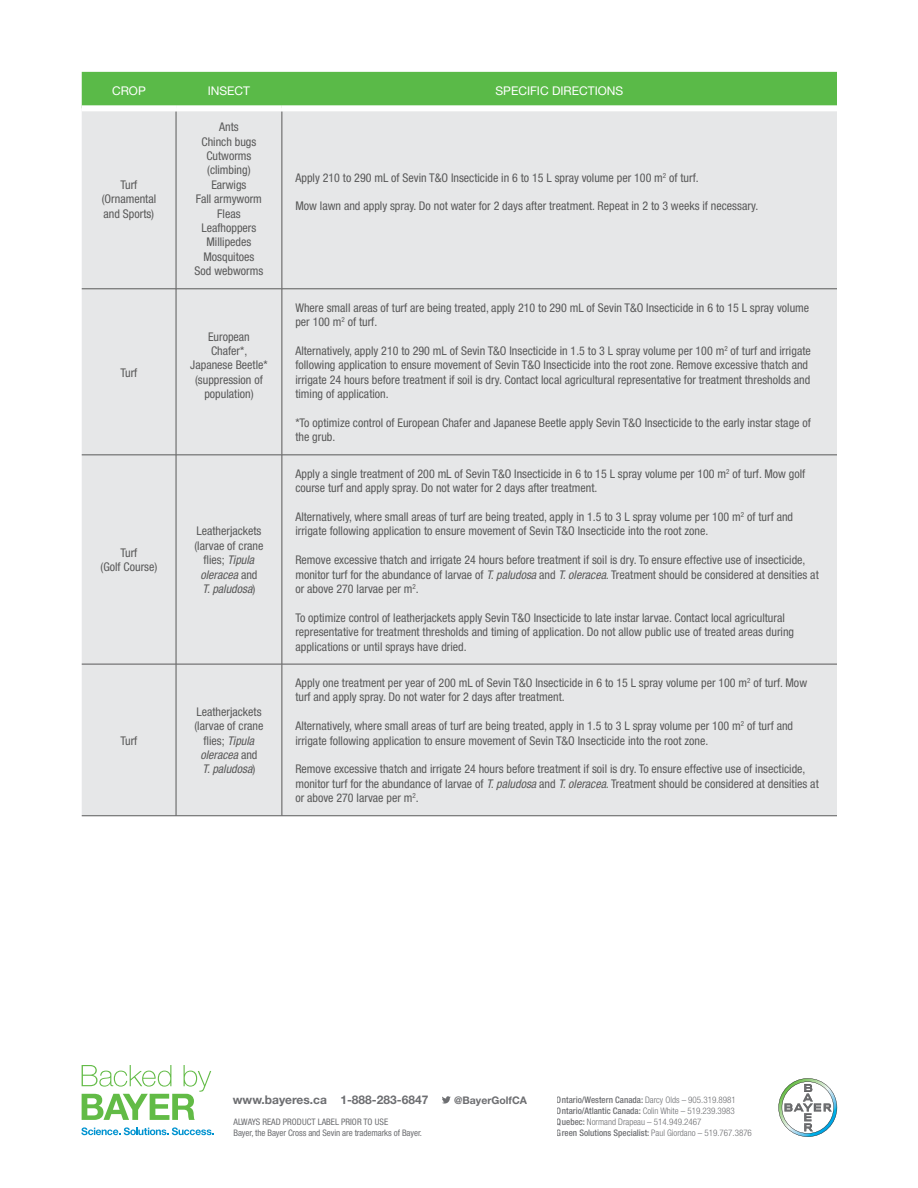
<style>
.page{position:relative;width:918px;height:1188px;background:#fff}
.page>*{position:absolute;margin:0;border:0;box-sizing:border-box;transform-origin:0 0}
.t1{font:condensed 12px/14.4px "Helvetica Neue";color:#595959}
.t2{font:12px "Helvetica Neue";color:#fff}
.t3{font:700 12px "Helvetica Neue";color:#6d6e71}
.t4{font:700 10.5px "Helvetica Neue";color:#6d6e71}
.t5{font:300 condensed 9px/10.8px "Helvetica Neue";color:#6d6e71}
.t6{font:condensed 9px/10.8px "Helvetica Neue";letter-spacing:-.01em;color:#6d6e71}
.s1{font-style:italic}
.s2{font-weight:500}
</style>
<div class="page">
<svg style="left:778px;top:1078px;width:59px;height:59px"></svg>
<div style="left:82px;top:72px;width:755px;height:33px;background:#5aba48"></div>
<div style="left:82px;top:111px;width:755px;height:705px;background:#e6e7e8"></div>
<hr style="left:176px;top:111px;width:1px;height:178px;background:#595959">
<hr style="left:282px;top:111px;width:1px;height:178px;background:#595959">
<hr style="left:82px;top:289px;width:94px;height:1px;background:#595959">
<hr style="left:176px;top:289px;width:106px;height:1px;background:#595959">
<hr style="left:176px;top:289px;width:1px;height:166px;background:#595959">
<hr style="left:282px;top:289px;width:555px;height:1px;background:#595959">
<hr style="left:282px;top:289px;width:1px;height:166px;background:#595959">
<hr style="left:82px;top:455px;width:94px;height:1px;background:#595959">
<hr style="left:176px;top:455px;width:106px;height:1px;background:#595959">
<hr style="left:176px;top:455px;width:1px;height:209px;background:#595959">
<hr style="left:282px;top:455px;width:555px;height:1px;background:#595959">
<hr style="left:282px;top:455px;width:1px;height:209px;background:#595959">
<hr style="left:82px;top:664px;width:94px;height:1px;background:#595959">
<hr style="left:176px;top:664px;width:106px;height:1px;background:#595959">
<hr style="left:176px;top:664px;width:1px;height:152px;background:#595959">
<hr style="left:282px;top:664px;width:555px;height:1px;background:#595959">
<hr style="left:282px;top:664px;width:1px;height:152px;background:#595959">
<hr style="left:82px;top:816px;width:94px;height:1px;background:#595959">
<hr style="left:176px;top:816px;width:106px;height:1px;background:#595959">
<hr style="left:282px;top:816px;width:555px;height:1px;background:#595959">
<svg style="left:82px;top:1065px;width:129px;height:55px"></svg>
<svg style="left:81px;top:1127px;width:133px;height:8px"></svg>
<svg style="left:442px;top:1096px;width:9px;height:8px"></svg>
<p class="t2" style="left:112px;top:83px;width:35px">CROP</p>
<p class="t2" style="left:208px;top:83px;width:44px">INSECT</p>
<p class="t2" style="left:495px;top:83px;width:129px">SPECIFIC DIRECTIONS</p>
<p class="t1" style="left:102px;top:177px;width:56px;text-align:center">Turf (Ornamental and Sports)</p>
<p class="t1" style="left:120px;top:365px;width:18px">Turf</p>
<p class="t1" style="left:100px;top:545px;width:58px;text-align:center">Turf<br>(Golf Course)</p>
<p class="t1" style="left:120px;top:733px;width:18px">Turf</p>
<p class="t1" style="left:195px;top:120px;width:70px;text-align:center">Ants<br>Chinch bugs<br>Cutworms (climbing)<br>Earwigs<br>Fall armyworm<br>Fleas<br>Leafhoppers<br>Millipedes<br>Mosquitoes<br>Sod webworms</p>
<p class="t1" style="left:190px;top:329px;width:79px;text-align:center">European<br>Chafer*,<br>Japanese Beetle* (suppression of population)</p>
<p class="t1" style="left:194px;top:524px;width:71px;text-align:center">Leatherjackets (larvae of crane flies; <span class="s1">Tipula oleracea</span> and<br><span class="s1">T. paludosa</span>)</p>
<p class="t1" style="left:194px;top:704px;width:71px;text-align:center">Leatherjackets (larvae of crane flies; <span class="s1">Tipula oleracea</span> and<br><span class="s1">T. paludosa</span>)</p>
<p class="t1" style="left:295px;top:170px;width:405px">Apply 210 to 290 mL of Sevin T&amp;O Insecticide in 6 to 15 L spray volume per 100 m<sup>2</sup> of turf.</p>
<p class="t1" style="left:295px;top:199px;width:464px">Mow lawn and apply spray. Do not water for 2 days after treatment. Repeat in 2 to 3 weeks if necessary.</p>
<p class="t1" style="left:295px;top:300px;width:515px">Where small areas of turf are being treated, apply 210 to 290 mL of Sevin T&amp;O Insecticide in 6 to 15 L spray volume per 100 m<sup>2</sup> of turf.</p>
<p class="t1" style="left:295px;top:343px;width:517px">Alternatively, apply 210 to 290 mL of Sevin T&amp;O Insecticide in 1.5 to 3 L spray volume per 100 m<sup>2</sup> of turf and irrigate following application to ensure movement of Sevin T&amp;O Insecticide into the root zone. Remove excessive thatch and irrigate 24 hours before treatment if soil is dry. Contact local agricultural representative for treatment thresholds and timing of application.</p>
<p class="t1" style="left:295px;top:415px;width:517px">*To optimize control of European Chafer and Japanese Beetle apply Sevin T&amp;O Insecticide to the early instar stage of the grub.</p>
<p class="t1" style="left:295px;top:466px;width:512px">Apply a single treatment of 200 mL of Sevin T&amp;O Insecticide in 6 to 15 L spray volume per 100 m<sup>2</sup> of turf. Mow golf course turf and apply spray. Do not water for 2 days after treatment.</p>
<p class="t1" style="left:295px;top:509px;width:499px">Alternatively, where small areas of turf are being treated, apply in 1.5 to 3 L spray volume per 100 m<sup>2</sup> of turf and irrigate following application to ensure movement of Sevin T&amp;O Insecticide into the root zone.</p>
<p class="t1" style="left:295px;top:553px;width:525px">Remove excessive thatch and irrigate 24 hours before treatment if soil is dry. To ensure effective use of insecticide, monitor turf for the abundance of larvae of <span class="s1">T. paludosa</span> and <span class="s1">T. oleracea.</span> Treatment should be considered at densities at or above 270 larvae per m<sup>2</sup>.</p>
<p class="t1" style="left:295px;top:610px;width:500px">To optimize control of leatherjackets apply Sevin T&amp;O Insecticide to late instar larvae. Contact local agricultural representative for treatment thresholds and timing of application. Do not allow public use of treated areas during applications or until sprays have dried.</p>
<p class="t1" style="left:295px;top:676px;width:513px">Apply one treatment per year of 200 mL of Sevin T&amp;O Insecticide in 6 to 15 L spray volume per 100 m<sup>2</sup> of turf. Mow turf and apply spray. Do not water for 2 days after treatment.</p>
<p class="t1" style="left:295px;top:719px;width:499px">Alternatively, where small areas of turf are being treated, apply in 1.5 to 3 L spray volume per 100 m<sup>2</sup> of turf and irrigate following application to ensure movement of Sevin T&amp;O Insecticide into the root zone.</p>
<p class="t1" style="left:295px;top:762px;width:525px">Remove excessive thatch and irrigate 24 hours before treatment if soil is dry. To ensure effective use of insecticide, monitor turf for the abundance of larvae of <span class="s1">T. paludosa</span> and <span class="s1">T. oleracea.</span> Treatment should be considered at densities at or above 270 larvae per m<sup>2</sup>.</p>
<p class="t3" style="left:233px;top:1092px;width:197px">www.bayeres.ca 1-888-283-6847</p>
<p class="t4" style="left:454px;top:1093px;width:74px">@BayerGolfCA</p>
<p class="t5" style="left:557px;top:1095px;width:197px"><span class="s2">Ontario/Western Canada:</span> Darcy Olds – 905.319.8981<br><span class="s2">Ontario/Atlantic Canada:</span> Colin White – 519.239.3983<br><span class="s2">Quebec:</span> Normand Drapeau – 514.949.2467<br><span class="s2">Green Solutions Specialist:</span> Paul Giordano – 519.767.3876</p>
<p class="t6" style="left:234px;top:1116px;width:190px">ALWAYS READ PRODUCT LABEL PRIOR TO USE<br>Bayer, the Bayer Cross and Sevin are trademarks of Bayer.</p>
</div>
